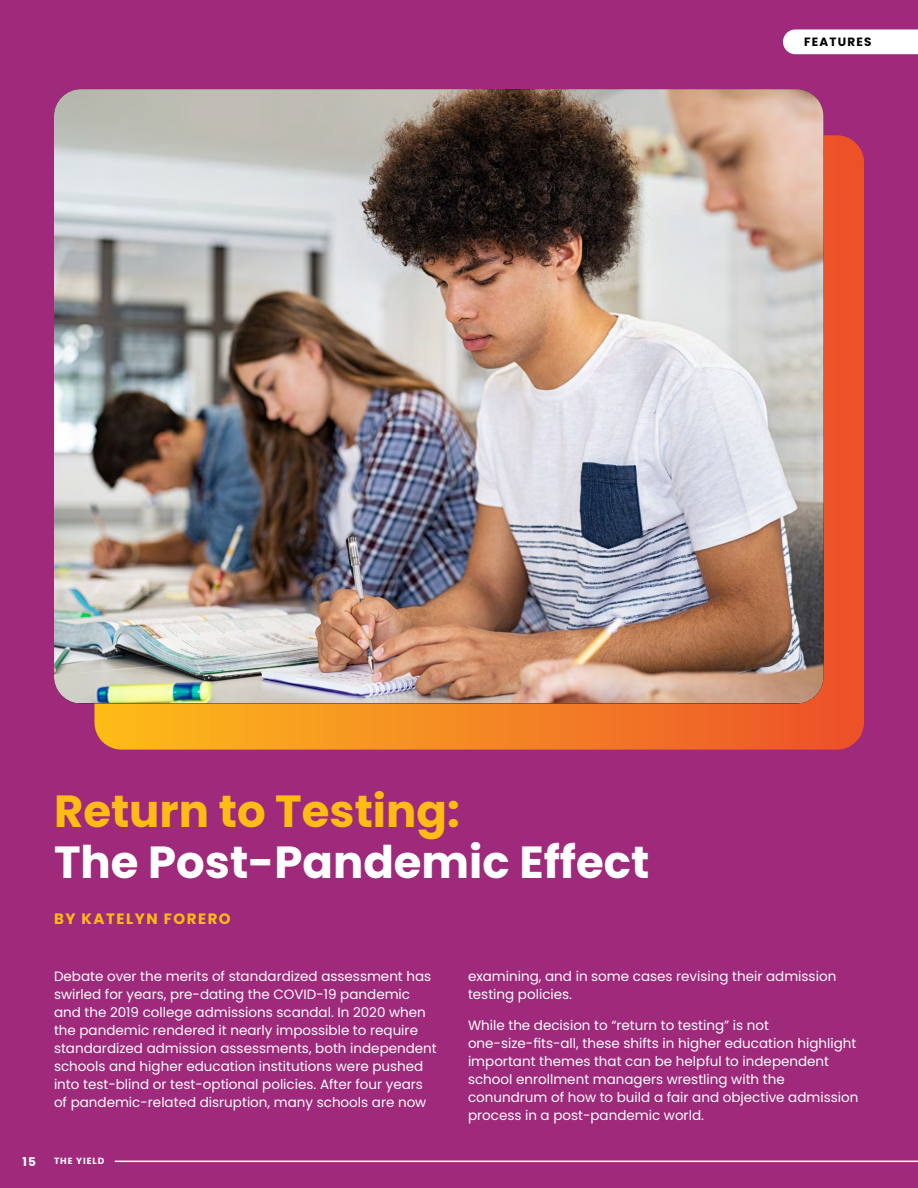
<style>
.page{position:relative;width:918px;height:1188px;background:#9f297a}
.page>*{position:absolute;margin:0;border:0;box-sizing:border-box;transform-origin:0 0}
.t1{font:700 45px "Poppins";color:#fff}
.t2{font:700 45px "Poppins";color:#febc15}
.t3{font:700 15px "Poppins";letter-spacing:.1em;color:#febc15}
.t4{font:13.5px/18px "Poppins";color:#fff}
.t5{font:700 12px "Poppins";letter-spacing:.1em;color:#000}
.t6{font:700 12px "Poppins";color:#fff}
.t7{font:700 9px "Poppins";letter-spacing:.1em;color:#fff}
</style>
<div class="page">
<hr style="left:115px;top:1161px;width:803px;height:1px;background:#fff">
<svg style="left:94px;top:135px;width:770px;height:615px;background:#ef7025"></svg>
<img style="left:54px;top:89px;width:770px;height:614px">
<div style="left:783px;top:29px;width:135px;height:25px;background:#fff"></div>
<p class="t5" style="left:804px;top:35px;width:69px">FEATURES</p>
<h1 class="t2" style="left:54px;top:785px;width:407px">Return to Testing:</h1>
<h1 class="t1" style="left:54px;top:836px;width:597px">The Post-Pandemic Effect</h1>
<p class="t3" style="left:54px;top:910px;width:178px">BY KATELYN FORERO</p>
<p class="t4" style="left:54px;top:967px;width:384px">Debate over the merits of standardized assessment has swirled for years, pre-dating the COVID-19 pandemic and the 2019 college admissions scandal. In 2020 when the pandemic rendered it nearly impossible to require standardized admission assessments, both independent schools and higher education institutions were pushed into test-blind or test-optional policies. After four years of pandemic-related disruption, many schools are now</p>
<p class="t4" style="left:468px;top:967px;width:370px">examining, and in some cases revising their admission testing policies.</p>
<p class="t4" style="left:468px;top:1017px;width:392px">While the decision to “return to testing” is not one-size-fits-all, these shifts in higher education highlight important themes that can be helpful to independent school enrollment managers wrestling with the conundrum of how to build a fair and objective admission process in a post-pandemic world.</p>
<p class="t6" style="left:22px;top:1155px;width:15px">15</p>
<p class="t7" style="left:54px;top:1156px;width:52px">THE YIELD</p>
</div>
